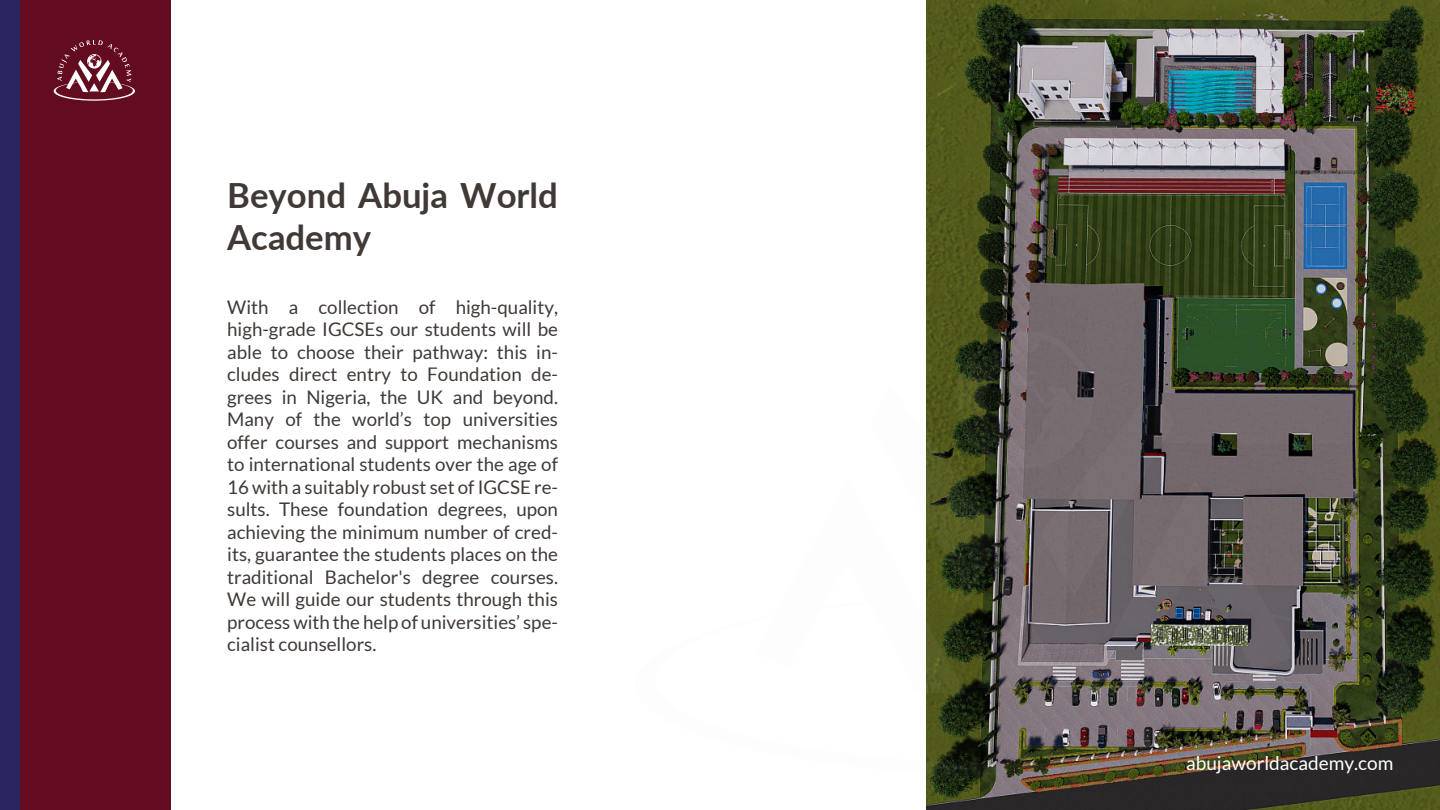
<style>
.page{position:relative;width:1440px;height:810px;background:#fff}
.page>*{position:absolute;margin:0;border:0;box-sizing:border-box;transform-origin:0 0}
.t1{font:700 34.72px/41.6px "Lato";color:#403936}
.t2{font:19.05px "Lato";color:#fff}
.t3{font:18.75px/22.5px "Lato";color:#403936;text-align:justify}
</style>
<div class="page">
<img style="left:926px;top:0;width:514px;height:810px">
<div style="left:0;top:0;width:150px;height:810px;background:#282560"></div>
<div style="left:20px;top:0;width:151px;height:810px;background:#630b1f"></div>
<svg style="left:54px;top:40px;width:81px;height:61px"></svg>
<svg style="left:926px;top:331px;width:369px;height:266px;background:#5d5a52"></svg>
<img style="left:926px;top:597px;width:487px;height:179px">
<h1 class="t1" style="left:227px;top:173px;width:332px">Beyond Abuja World<br>Academy</h1>
<p class="t3" style="left:227px;top:295px;width:332px">With a collection of high-quality, high-grade IGCSEs our students will be able to choose their pathway: this in&shy;cludes direct entry to Foundation de&shy;grees in Nigeria, the UK and beyond.<br>Many of the world’s top universities offer courses and support mechanisms to international students over the age of 16 with a suitably robust set of IGCSE re&shy;sults. These foundation degrees, upon achieving the minimum number of cred&shy;its, guarantee the students places on the traditional Bachelor's degree courses.<br>We will guide our students through this process with the help of universities’ spe&shy;cialist counsellors.</p>
<p class="t2" style="left:1186px;top:753px;width:209px">abujaworldacademy.com</p>
</div>
